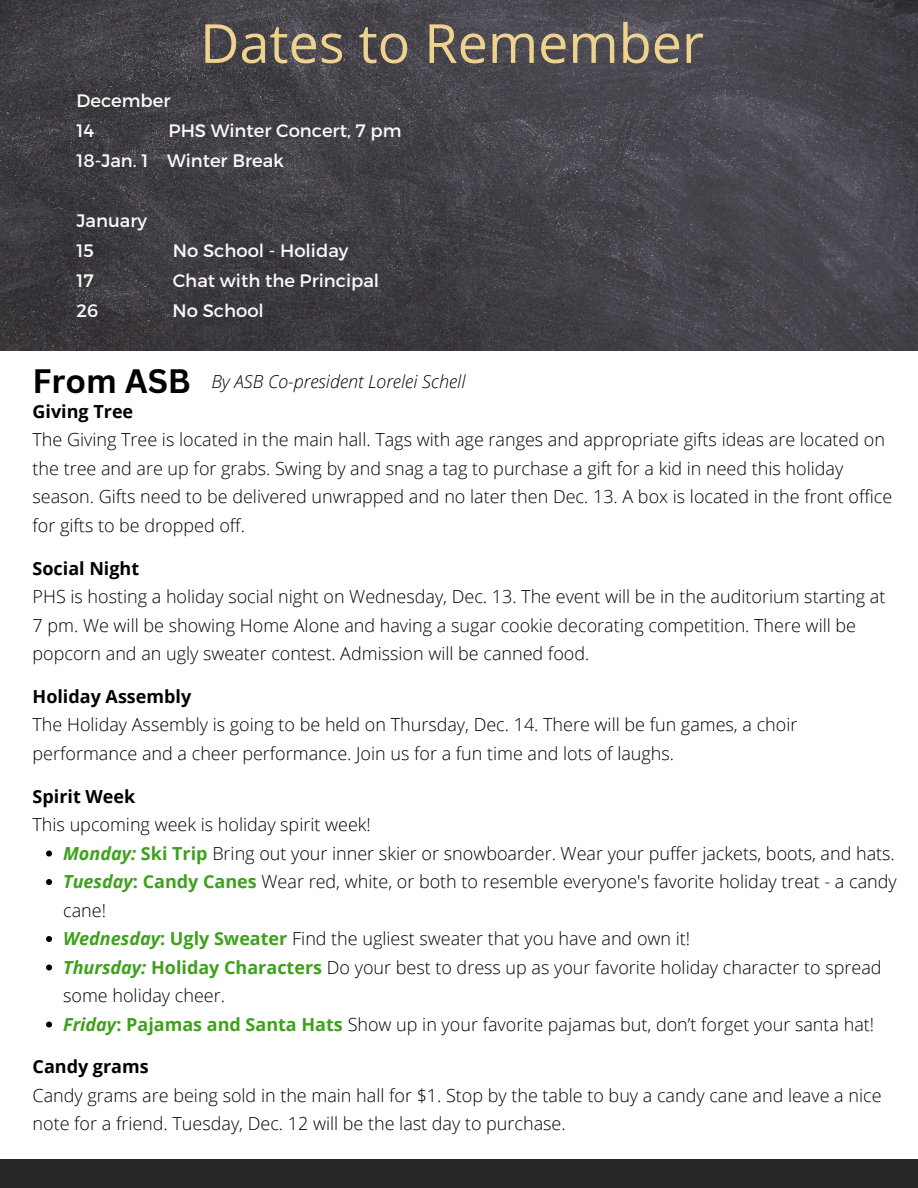
<style>
.page{position:relative;width:918px;height:1188px;background:#fff}
.page>*{position:absolute;margin:0;border:0;box-sizing:border-box;transform-origin:0 0}
.t1{font:54px "Open Sans";color:#eed390}
.t2{font:700 33px "Canva Sans";color:#000}
.t3{font:300 18px/28.5px "Open Sans";color:#000}
.t4{font:18px "Montserrat";color:#fafaf9}
.t5{font:700 18px "Open Sans";color:#000}
.t6{font:italic 300 18px "Open Sans";color:#000}
.s1{font-weight:700;font-style:italic;color:#3ea11b}
.s2{font-weight:700;color:#3ea11b}
</style>
<div class="page">
<div style="left:0;top:1159px;width:918px;height:29px;background:#262626"></div>
<img style="left:0;top:0;width:918px;height:351px">
<svg style="left:46px;top:851px;width:6px;height:6px"></svg>
<svg style="left:46px;top:879px;width:6px;height:6px"></svg>
<svg style="left:46px;top:936px;width:6px;height:6px"></svg>
<svg style="left:46px;top:965px;width:6px;height:6px"></svg>
<svg style="left:46px;top:1022px;width:6px;height:6px"></svg>
<p class="t1" style="left:200px;top:5px;width:505px">Dates to Remember</p>
<p class="t4" style="left:77px;top:89px;width:95px">December</p>
<p class="t4" style="left:77px;top:119px;width:19px">14</p>
<p class="t4" style="left:169px;top:119px;width:234px">PHS Winter Concert, 7 pm</p>
<p class="t4" style="left:77px;top:149px;width:209px">18-Jan. 1 Winter Break</p>
<p class="t4" style="left:77px;top:209px;width:72px">January</p>
<p class="t4" style="left:77px;top:239px;width:19px">15</p>
<p class="t4" style="left:173px;top:239px;width:177px">No School - Holiday</p>
<p class="t4" style="left:77px;top:269px;width:19px">17</p>
<p class="t4" style="left:173px;top:269px;width:208px">Chat with the Principal</p>
<p class="t4" style="left:77px;top:299px;width:23px">26</p>
<p class="t4" style="left:173px;top:299px;width:93px">No School</p>
<p class="t2" style="left:33px;top:358px;width:160px">From ASB</p>
<p class="t6" style="left:211px;top:368px;width:256px">By ASB Co-president Lorelei Schell</p>
<p class="t5" style="left:33px;top:399px;width:102px">Giving Tree</p>
<p class="t3" style="left:33px;top:425px;width:861px">The Giving Tree is located in the main hall. Tags with age ranges and appropriate gifts ideas are located on the tree and are up for grabs. Swing by and snag a tag to purchase a gift for a kid in need this holiday season. Gifts need to be delivered unwrapped and no later then Dec. 13. A box is located in the front office for gifts to be dropped off.</p>
<p class="t5" style="left:33px;top:555px;width:108px">Social Night</p>
<p class="t3" style="left:33px;top:582px;width:854px">PHS is hosting a holiday social night on Wednesday, Dec. 13. The event will be in the auditorium starting at<br>7 pm. We will be showing Home Alone and having a sugar cookie decorating competition. There will be popcorn and an ugly sweater contest. Admission will be canned food.</p>
<p class="t5" style="left:33px;top:684px;width:160px">Holiday Assembly</p>
<p class="t3" style="left:33px;top:710px;width:766px">The Holiday Assembly is going to be held on Thursday, Dec. 14. There will be fun games, a choir performance and a cheer performance. Join us for a fun time and lots of laughs.</p>
<p class="t5" style="left:33px;top:783px;width:104px">Spirit Week</p>
<p class="t3" style="left:33px;top:810px;width:340px">This upcoming week is holiday spirit week!</p>
<p class="t3" style="left:63px;top:838px;width:833px"><span class="s1">Monday:</span> <span class="s2">Ski Trip</span> Bring out your inner skier or snowboarder. Wear your puffer jackets, boots, and hats.</p>
<p class="t3" style="left:63px;top:867px;width:835px"><span class="s1">Tuesday</span><span class="s2">: Candy Canes</span> Wear red, white, or both to resemble everyone's favorite holiday treat - a candy cane!</p>
<p class="t3" style="left:63px;top:924px;width:629px"><span class="s1">Wednesday</span><span class="s2">: Ugly Sweater</span> Find the ugliest sweater that you have and own it!</p>
<p class="t3" style="left:63px;top:952px;width:820px"><span class="s1">Thursday:</span> <span class="s2">Holiday Characters</span> Do your best to dress up as your favorite holiday character to spread some holiday cheer.</p>
<p class="t3" style="left:63px;top:1009px;width:813px"><span class="s1">Friday</span><span class="s2">: Pajamas and Santa Hats</span> Show up in your favorite pajamas but, don’t forget your santa hat!</p>
<p class="t5" style="left:33px;top:1054px;width:118px">Candy grams</p>
<p class="t3" style="left:33px;top:1081px;width:850px">Candy grams are being sold in the main hall for $1. Stop by the table to buy a candy cane and leave a nice note for a friend. Tuesday, Dec. 12 will be the last day to purchase.</p>
</div>
